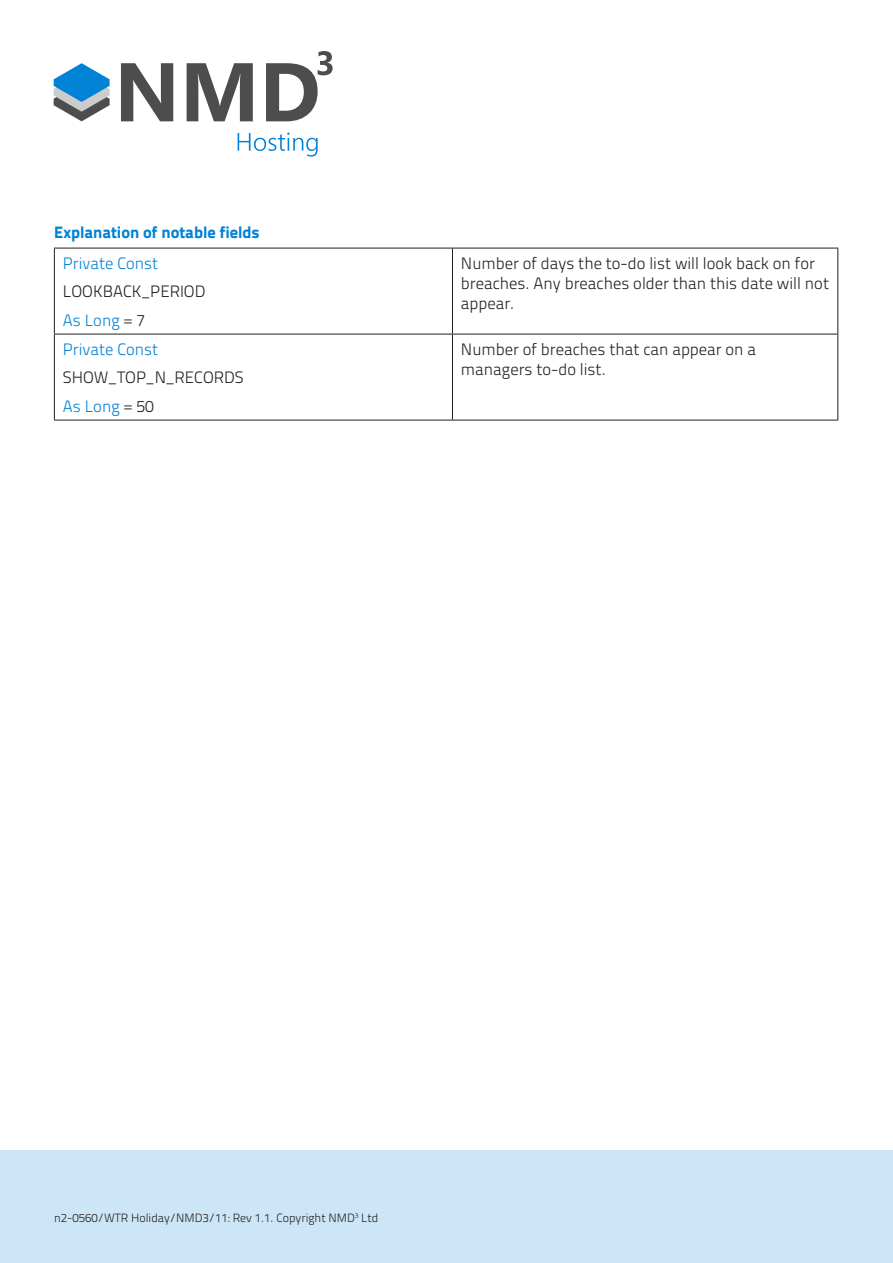
<style>
.page{position:relative;width:893px;height:1263px;background:#fff}
.page>*{position:absolute;margin:0;border:0;box-sizing:border-box;transform-origin:0 0}
.t1{font:16.5px/19.8px "Titillium Text 22 L 250 wt";color:#231f20}
.t2{font:16.5px "Titillium Text 22 L 250 wt";color:#0082d6}
.t3{font:16.5px "Titillium Text 22 L 999 wt";color:#0082d6}
.t4{font:12px "Titillium Text 22 L 250 wt";color:#231f20}
.s1{color:#231f20}
</style>
<div class="page">
<div style="left:0;top:1150px;width:893px;height:113px;background:#cce6f7"></div>
<hr style="left:54px;top:248px;width:398px;height:1px;background:#231f20">
<hr style="left:54px;top:248px;width:1px;height:86px;background:#231f20">
<hr style="left:452px;top:248px;width:386px;height:1px;background:#231f20">
<hr style="left:452px;top:248px;width:1px;height:86px;background:#231f20">
<hr style="left:837px;top:248px;width:1px;height:86px;background:#231f20">
<hr style="left:54px;top:334px;width:398px;height:1px;background:#231f20">
<hr style="left:54px;top:334px;width:1px;height:86px;background:#231f20">
<hr style="left:452px;top:334px;width:386px;height:1px;background:#231f20">
<hr style="left:452px;top:334px;width:1px;height:86px;background:#231f20">
<hr style="left:837px;top:334px;width:1px;height:86px;background:#231f20">
<hr style="left:54px;top:420px;width:398px;height:1px;background:#231f20">
<hr style="left:452px;top:420px;width:386px;height:1px;background:#231f20">
<svg style="left:54px;top:63px;width:56px;height:58px"></svg>
<svg style="left:238px;top:133px;width:80px;height:24px"></svg>
<svg style="left:121px;top:63px;width:52px;height:58px"></svg>
<svg style="left:187px;top:63px;width:66px;height:58px"></svg>
<svg style="left:266px;top:51px;width:67px;height:70px"></svg>
<p class="t3" style="left:54px;top:219px;width:207px">Explanation of notable fields</p>
<p class="t2" style="left:63px;top:251px;width:97px">Private Const</p>
<p class="t1" style="left:63px;top:281px;width:144px">LOOKBACK_PERIOD</p>
<p class="t2" style="left:63px;top:308px;width:84px">As Long <span class="s1">= 7</span></p>
<p class="t2" style="left:63px;top:337px;width:97px">Private Const</p>
<p class="t1" style="left:63px;top:367px;width:182px">SHOW_TOP_N_RECORDS</p>
<p class="t2" style="left:63px;top:394px;width:92px">As Long <span class="s1">= 50</span></p>
<p class="t1" style="left:461px;top:252px;width:370px">Number of days the to-do list will look back on for breaches. Any breaches older than this date will not appear.</p>
<p class="t1" style="left:461px;top:338px;width:297px">Number of breaches that can appear on a managers to-do list.</p>
<p class="t4" style="left:54px;top:1209px;width:326px">n2-0560/WTR Holiday/NMD3/11: Rev 1.1. Copyright NMD<sup>3</sup> Ltd</p>
</div>
